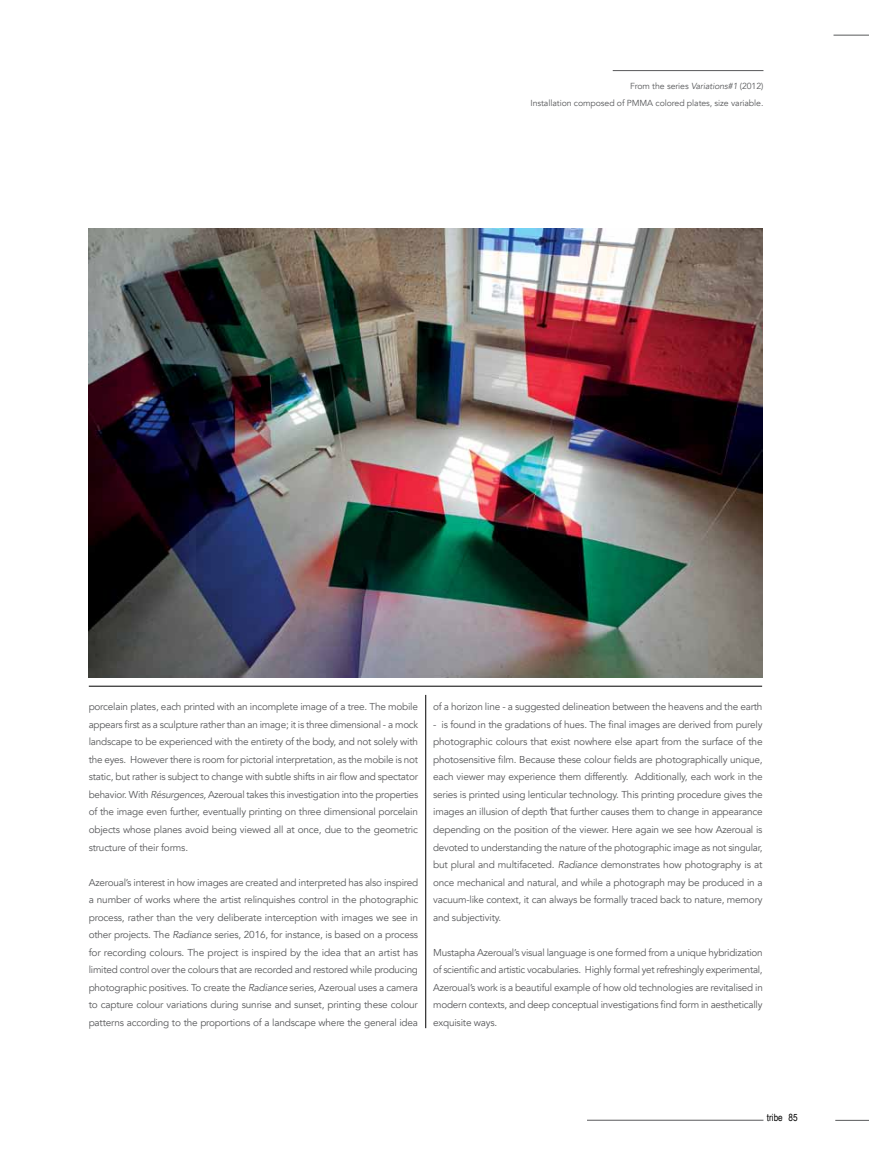
<style>
.page{position:relative;width:869px;height:1170px;background:#fff}
.page>*{position:absolute;margin:0;border:0;box-sizing:border-box;transform-origin:0 0}
.t1{font:10px/17.5px "Avenir";letter-spacing:-.02em;color:#58595b;text-align:justify}
.t2{font:10px "Arial Narrow";color:#000}
.t3{font:8.75px/17.5px "Avenir";letter-spacing:-.01em;color:#58595b;text-align:right}
.s1{font-style:italic}
.s2{font-size:13.12px}
</style>
<div class="page">
<hr style="left:612px;top:70px;width:151px;height:1px;background:#58595b">
<hr style="left:833px;top:35px;width:35px;height:1px;background:#58595b">
<hr style="left:586px;top:1119px;width:177px;height:1px;background:#58595b">
<hr style="left:834px;top:1119px;width:34px;height:1px;background:#58595b">
<hr style="left:89px;top:686px;width:672px;height:1px;background:#000">
<hr style="left:425px;top:694px;width:1px;height:334px;background:#000">
<img style="left:89px;top:228px;width:673px;height:449px">
<p class="t3" style="left:530px;top:77px;width:234px">From the series <span class="s1">Variations#1</span> (2012)<br>Installation composed of PMMA colored plates, size variable.</p>
<p class="t1" style="left:89px;top:698px;width:331px">porcelain plates, each printed with an incomplete image of a tree. The mobile appears first as a sculpture rather than an image; it is three dimensional - a mock landscape to be experienced with the entirety of the body, and not solely with the eyes. However there is room for pictorial interpretation, as the mobile is not static, but rather is subject to change with subtle shifts in air flow and spectator behavior. With <span class="s1">Résurgences,</span> Azeroual takes this investigation into the properties of the image even further, eventually printing on three dimensional porcelain objects whose planes avoid being viewed all at once, due to the geometric structure of their forms.</p>
<p class="t1" style="left:89px;top:873px;width:331px">Azeroual’s interest in how images are created and interpreted has also inspired a number of works where the artist relinquishes control in the photographic process, rather than the very deliberate interception with images we see in other projects. The <span class="s1">Radiance</span> series, 2016, for instance, is based on a process for recording colours. The project is inspired by the idea that an artist has limited control over the colours that are recorded and restored while producing photographic positives. To create the <span class="s1">Radiance</span> series, Azeroual uses a camera to capture colour variations during sunrise and sunset, printing these colour patterns according to the proportions of a landscape where the general idea</p>
<p class="t1" style="left:433px;top:698px;width:331px">of a horizon line - a suggested delineation between the heavens and the earth</p>
<p class="t1" style="left:433px;top:715px;width:331px">- is found in the gradations of hues. The final images are derived from purely photographic colours that exist nowhere else apart from the surface of the photosensitive film. Because these colour fields are photographically unique, each viewer may experience them differently. Additionally, each work in the series is printed using lenticular technology. This printing procedure gives the images an illusion of depth <span class="s2">t</span>hat further causes them to change in appearance depending on the position of the viewer. Here again we see how Azeroual is devoted to understanding the nature of the photographic image as not singular, but plural and multifaceted. <span class="s1">Radiance</span> demonstrates how photography is at once mechanical and natural, and while a photograph may be produced in a vacuum-like context, it can always be formally traced back to nature, memory and subjectivity.</p>
<p class="t1" style="left:433px;top:943px;width:331px">Mustapha Azeroual’s visual language is one formed from a unique hybridization of scientific and artistic vocabularies. Highly formal yet refreshingly experimental, Azeroual’s work is a beautiful example of how old technologies are revitalised in modern contexts, and deep conceptual investigations find form in aesthetically exquisite ways.</p>
<p class="t2" style="left:766px;top:1109px;width:32px">tribe 85</p>
</div>
